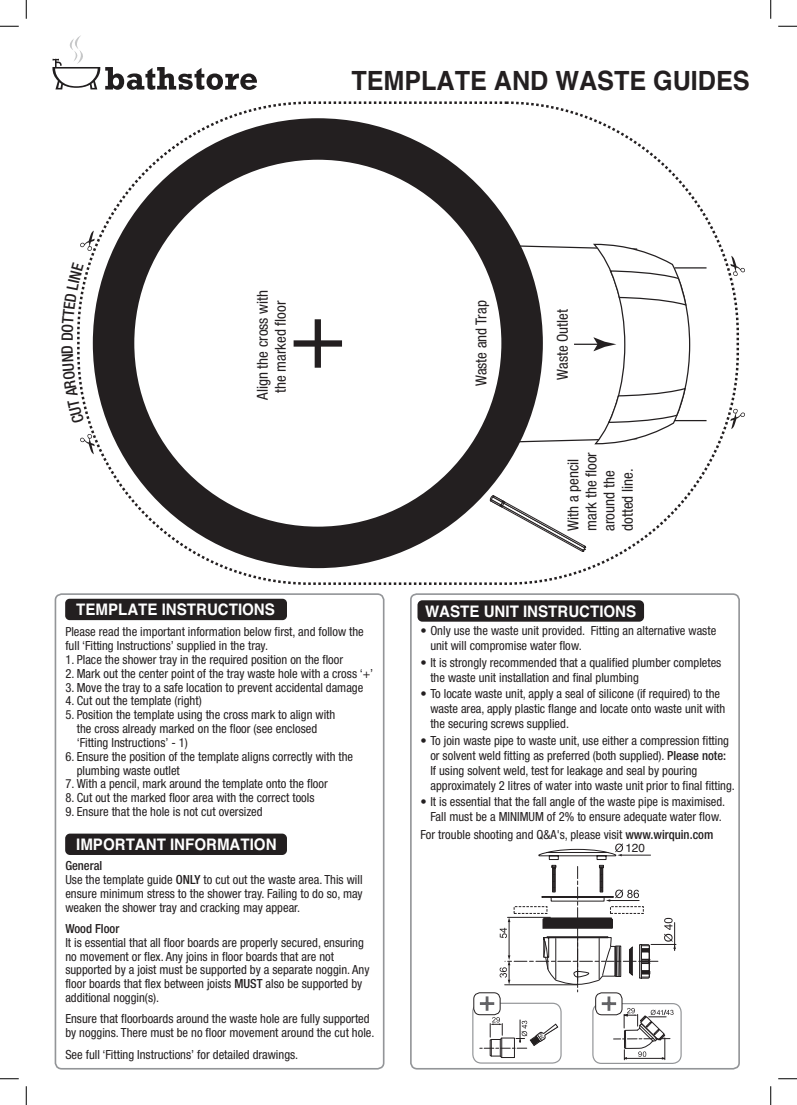
<style>
.page{position:relative;width:797px;height:1105px;background:#fff}
.page>*{position:absolute;margin:0;border:0;box-sizing:border-box;transform-origin:0 0}
.t1{font:700 26.5px "Helvetica";color:#231f20;scale:.95 1}
.t2{font:700 15.88px "Helvetica";color:#fff;scale:.95 1}
.t3{font:condensed 15.12px/18.1px "Helvetica Neue";color:#231f20;text-align:center}
.t4{font:condensed 12.62px/13.9px "Helvetica Neue";color:#231f20}
.t5{font:11.75px "Helvetica";color:#231f20}
.s1{font-weight:500}
</style>
<div class="page">
<div style="left:55px;top:593px;width:329px;height:476px;border:2px solid #939598;border-radius:6px"></div>
<div style="left:410px;top:593px;width:330px;height:476px;border:2px solid #939598;border-radius:6px"></div>
<div style="left:65px;top:599px;width:222px;height:21px;background:#231f20;border-radius:4px"></div>
<div style="left:417px;top:600px;width:227px;height:22px;background:#231f20;border-radius:5px"></div>
<div style="left:65px;top:834px;width:222px;height:21px;background:#231f20;border-radius:5px"></div>
<hr style="left:674px;top:420px;width:32px;height:1px;background:#231f20">
<hr style="left:674px;top:267px;width:32px;height:1px;background:#231f20">
<svg style="left:93px;top:118px;width:450px;height:450px"></svg>
<svg style="left:80px;top:231px;width:15px;height:20px"></svg>
<svg style="left:80px;top:434px;width:15px;height:20px"></svg>
<svg style="left:730px;top:409px;width:15px;height:20px"></svg>
<svg style="left:730px;top:256px;width:15px;height:20px"></svg>
<div style="left:315px;top:319px;width:6px;height:49px;background:#231f20"></div>
<div style="left:293px;top:340px;width:49px;height:7px;background:#231f20"></div>
<svg style="left:489px;top:495px;width:98px;height:62px"></svg>
<svg style="left:574px;top:243px;width:117px;height:202px"></svg>
<svg style="left:613px;top:1008px;width:60px;height:52px"></svg>
<div style="left:592px;top:1003px;width:89px;height:61px;border:1px solid #939598;border-radius:9px"></div>
<div style="left:595px;top:993px;width:27px;height:22px;background:#fff;border-radius:6px"></div>
<div style="left:595px;top:992px;width:27px;height:23px;border:1px solid #231f20;border-radius:6px"></div>
<hr style="left:601px;top:1002px;width:15px;height:3px;background:#636366">
<hr style="left:607px;top:996px;width:3px;height:15px;background:#636366">
<div style="left:472px;top:1003px;width:89px;height:61px;border:1px solid #939598;border-radius:9px"></div>
<div style="left:474px;top:993px;width:26px;height:22px;background:#fff;border-radius:6px"></div>
<div style="left:473px;top:992px;width:27px;height:23px;border:1px solid #231f20;border-radius:6px"></div>
<hr style="left:480px;top:1002px;width:14px;height:3px;background:#636366">
<hr style="left:485px;top:996px;width:3px;height:15px;background:#636366">
<svg style="left:499px;top:843px;width:177px;height:149px"></svg>
<svg style="left:52px;top:35px;width:205px;height:55px"></svg>
<svg style="left:0;top:25px;width:19px;height:2px"></svg>
<svg style="left:778px;top:25px;width:19px;height:2px"></svg>
<svg style="left:0;top:1078px;width:19px;height:1px"></svg>
<svg style="left:778px;top:1078px;width:19px;height:1px"></svg>
<svg style="left:25px;top:0;width:2px;height:19px"></svg>
<svg style="left:25px;top:1086px;width:2px;height:19px"></svg>
<svg style="left:770px;top:0;width:1px;height:19px"></svg>
<svg style="left:770px;top:1086px;width:1px;height:19px"></svg>
<svg style="left:77px;top:346px;width:7px;height:62px"></svg>
<svg style="left:77px;top:278px;width:7px;height:62px"></svg>
<svg style="left:480px;top:1017px;width:78px;height:41px"></svg>
<p class="t1" style="left:351px;top:57px;width:420px">TEMPLATE AND WASTE GUIDES</p>
<p class="t3" style="left:253px;top:400px;width:111px;rotate:-90deg">Align the cross with the marked floor</p>
<p class="t2" style="left:76px;top:595px;width:211px">TEMPLATE INSTRUCTIONS</p>
<p class="t3" style="left:472px;top:386px;width:87px;rotate:-90deg">Waste and Trap</p>
<p class="t3" style="left:553px;top:380px;width:72px;rotate:-90deg">Waste Outlet</p>
<p class="t3" style="left:564px;top:531px;width:80px;text-align:left;rotate:-90deg">With a pencil mark the floor around the dotted line.</p>
<p class="t2" style="left:425px;top:597px;width:224px">WASTE UNIT INSTRUCTIONS</p>
<p class="t4" style="left:65px;top:625px;width:300px">Please read the important information below first, and follow the full ‘Fitting Instructions’ supplied in the tray.</p>
<p class="t4" style="left:65px;top:652px;width:279px">1. Place the shower tray in the required position on the floor</p>
<p class="t4" style="left:65px;top:666px;width:309px">2. Mark out the center point of the tray waste hole with a cross ‘+’</p>
<p class="t4" style="left:65px;top:680px;width:299px">3. Move the tray to a safe location to prevent accidental damage</p>
<p class="t4" style="left:65px;top:694px;width:138px">4. Cut out the template (right)</p>
<p class="t4" style="left:77px;top:708px;width:260px;text-indent:-11px">5. Position the template using the cross mark to align with the cross already marked on the floor (see enclosed ‘Fitting Instructions’ - 1)</p>
<p class="t4" style="left:77px;top:749px;width:278px;text-indent:-11px">6. Ensure the position of the template aligns correctly with the plumbing waste outlet</p>
<p class="t4" style="left:65px;top:777px;width:264px">7. With a pencil, mark around the template onto the floor</p>
<p class="t4" style="left:65px;top:791px;width:251px">8. Cut out the marked floor area with the correct tools</p>
<p class="t4" style="left:65px;top:804px;width:199px">9. Ensure that the hole is not cut oversized</p>
<p class="t2" style="left:76px;top:830px;width:212px">IMPORTANT INFORMATION</p>
<p class="t4" style="left:65px;top:859px;width:299px"><span class="s1">General<br></span>Use the template guide <span class="s1">ONLY</span> to cut out the waste area. This will ensure minimum stress to the shower tray. Failing to do so, may weaken the shower tray and cracking may appear.</p>
<p class="t4" style="left:65px;top:921px;width:306px"><span class="s1">Wood Floor<br></span>It is essential that all floor boards are properly secured, ensuring no movement or flex. Any joins in floor boards that are not supported by a joist must be supported by a separate noggin. Any floor boards that flex between joists <span class="s1">MUST</span> also be supported by additional noggin(s).</p>
<p class="t4" style="left:65px;top:1012px;width:311px">Ensure that floorboards around the waste hole are fully supported by noggins. There must be no floor movement around the cut hole.</p>
<p class="t4" style="left:65px;top:1047px;width:234px">See full ‘Fitting Instructions’ for detailed drawings.</p>
<p class="t4" style="left:430px;top:623px;width:287px;line-height:15.1px;text-indent:-10px">• Only use the waste unit provided. Fitting an alternative waste unit will compromise water flow.</p>
<p class="t4" style="left:430px;top:654px;width:292px;line-height:15.1px;text-indent:-10px">• It is strongly recommended that a qualified plumber completes the waste unit installation and final plumbing</p>
<p class="t4" style="left:430px;top:686px;width:296px;line-height:15.1px;text-indent:-10px">• To locate waste unit, apply a seal of silicone (if required) to the waste area, apply plastic flange and locate onto waste unit with the securing screws supplied.</p>
<p class="t4" style="left:430px;top:732px;width:306px;line-height:15.1px;text-indent:-10px">• To join waste pipe to waste unit, use either a compression fitting or solvent weld fitting as preferred (both supplied). <span class="s1">Please note:<br></span>If using solvent weld, test for leakage and seal by pouring approximately 2 litres of water into waste unit prior to final fitting.</p>
<p class="t4" style="left:420px;top:794px;width:306px;line-height:15.1px;text-align:center">• It is essential that the fall angle of the waste pipe is maximised.<br>Fall must be a MINIMUM of 2% to ensure adequate water flow.</p>
<p class="t4" style="left:420px;top:827px;width:294px">For trouble shooting and Q&amp;A's, please visit <span class="s1">www.wirquin.com</span></p>
<p class="t5" style="left:625px;top:837px;width:21px">120</p>
</div>
